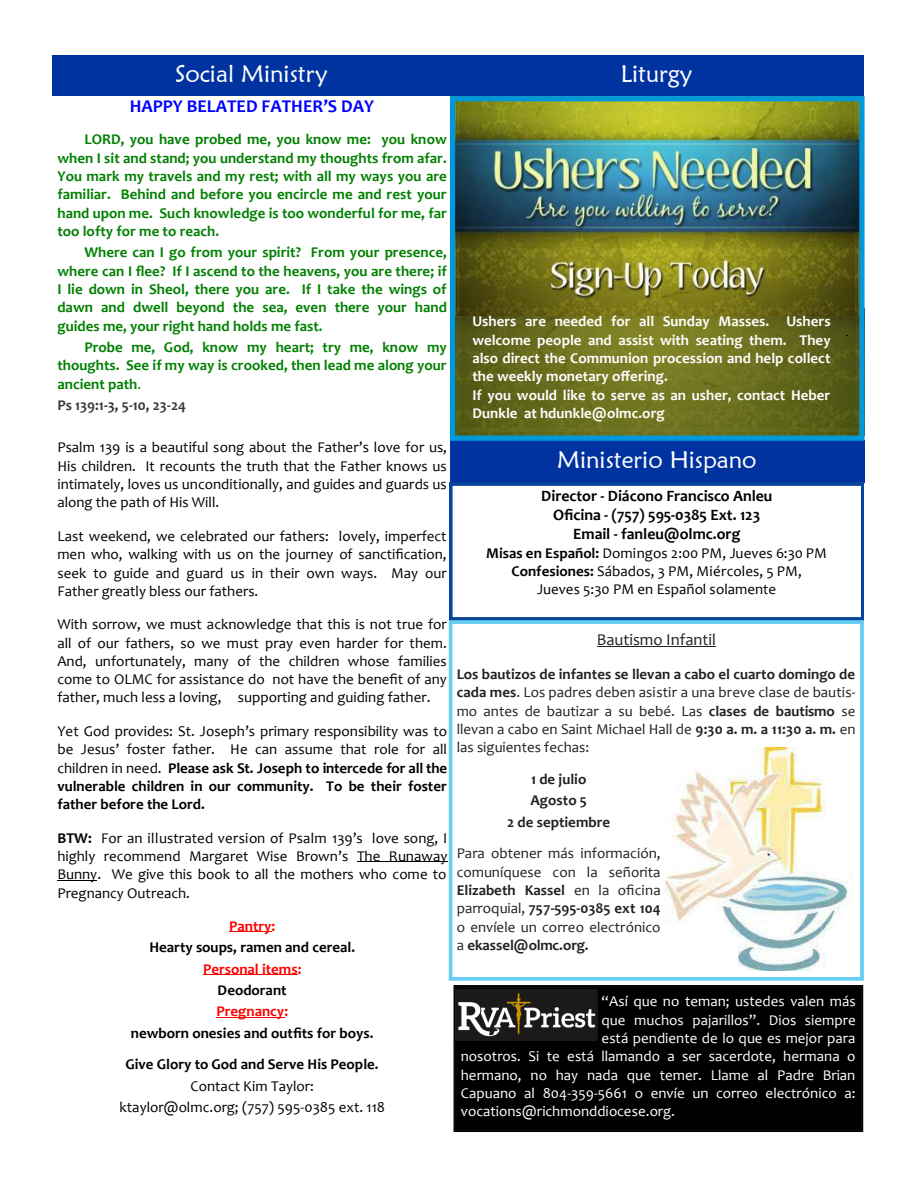
<style>
.page{position:relative;width:918px;height:1188px;background:#fff}
.page>*{position:absolute;margin:0;border:0;box-sizing:border-box;transform-origin:0 0}
.t1{font:24px "Maiandra GD";color:#fff}
.t2{font:700 18px "Candara";color:#00f}
.t3{font:16.5px "Candara";color:#202124}
.t4{font:700 15.9px "Candara";color:#000}
.t5{font:15px/18.3px "Candara";color:#000;text-align:justify}
.t6{font:700 15px/18.3px "Candara";color:#008000;text-align:justify}
.t7{font:15px/18.3px "Candara";color:#202124;text-align:justify}
.t8{font:15px "Candara";color:#fff}
.t9{font:700 15px/18.3px "Candara";color:#fff;text-align:justify}
.t10{font:700 15px "Candara";color:#000}
.t11{font:700 15px "Candara";color:#f00}
.t12{font:700 15px "Candara";color:#202124}
.t13{font:700 15px "Candara";color:#363936}
.s1{font-weight:400}
.s2{font-weight:700}
</style>
<div class="page">
<div style="left:53px;top:55px;width:398px;height:41px;background:#0033a0"></div>
<div style="left:450px;top:440px;width:414px;height:43px;background:#0033a0"></div>
<svg style="left:450px;top:483px;width:414px;height:137px"></svg>
<div style="left:455px;top:987px;width:407px;height:144px;background:#000"></div>
<div style="left:454px;top:985px;width:409px;height:147px;border:3px solid #080808"></div>
<div style="left:450px;top:55px;width:414px;height:41px;background:#0033a0"></div>
<img style="left:456px;top:315px;width:403px;height:120px">
<img style="left:456px;top:102px;width:403px;height:213px">
<div style="left:450px;top:96px;width:415px;height:345px;border:5px solid #0098d8"></div>
<img style="left:455px;top:989px;width:142px;height:51px">
<hr style="left:357px;top:862px;width:90px;height:1px;background:#000">
<hr style="left:57px;top:880px;width:40px;height:1px;background:#000">
<hr style="left:229px;top:932px;width:43px;height:1px;background:#f00">
<hr style="left:203px;top:975px;width:95px;height:1px;background:#f00">
<hr style="left:216px;top:1017px;width:68px;height:1px;background:#f00">
<div style="left:449px;top:620px;width:415px;height:361px;border:4px solid #66cef3"></div>
<hr style="left:597px;top:646px;width:119px;height:1px;background:#202124">
<img style="left:665px;top:747px;width:188px;height:223px">
<p class="t1" style="left:175px;top:59px;width:154px">Social Ministry</p>
<p class="t2" style="left:130px;top:99px;width:246px">HAPPY BELATED FATHER’S DAY</p>
<p class="t6" style="left:57px;top:132px;width:391px;text-indent:27px">LORD, you have probed me, you know me: you know when I sit and stand; you understand my thoughts from afar.<br>You mark my travels and my rest; with all my ways you are familiar. Behind and before you encircle me and rest your hand upon me. Such knowledge is too wonderful for me, far too lofty for me to reach.</p>
<p class="t6" style="left:57px;top:245px;width:391px;text-indent:27px">Where can I go from your spirit? From your presence, where can I flee? If I ascend to the heavens, you are there; if I lie down in Sheol, there you are. If I take the wings of dawn and dwell beyond the sea, even there your hand guides me, your right hand holds me fast.</p>
<p class="t6" style="left:57px;top:339px;width:391px;text-indent:27px">Probe me, God, know my heart; try me, know my thoughts. See if my way is crooked, then lead me along your ancient path<span class="s1">.</span></p>
<p class="t13" style="left:57px;top:399px;width:130px">Ps 139:1-3, 5-10, 23-24</p>
<p class="t5" style="left:57px;top:440px;width:391px">Psalm 139 is a beautiful song about the Father’s love for us, His children. It recounts the truth that the Father knows us intimately, loves us unconditionally, and guides and guards us along the path of His Will.</p>
<p class="t5" style="left:57px;top:528px;width:391px">Last weekend, we celebrated our fathers: lovely, imperfect men who, walking with us on the journey of sanctification, seek to guide and guard us in their own ways. May our Father greatly bless our fathers.</p>
<p class="t5" style="left:57px;top:617px;width:391px">With sorrow, we must acknowledge that this is not true for all of our fathers, so we must pray even harder for them.<br>And, unfortunately, many of the children whose families come to OLMC for assistance do not have the benefit of any father, much less a loving, supporting and guiding father.</p>
<p class="t5" style="left:57px;top:723px;width:391px">Yet God provides: St. Joseph’s primary responsibility was to be Jesus’ foster father. He can assume that role for all children in need. <span class="s2">Please ask St. Joseph to intercede for all the vulnerable children in our community. To be their foster father before the Lord.</span></p>
<p class="t5" style="left:57px;top:830px;width:391px"><span class="s2">BTW:</span> For an illustrated version of Psalm 139’s love song, I highly recommend Margaret Wise Brown’s The Runaway Bunny. We give this book to all the mothers who come to Pregnancy Outreach.</p>
<p class="t11" style="left:229px;top:920px;width:48px">Pantry:</p>
<p class="t10" style="left:149px;top:941px;width:207px">Hearty soups, ramen and cereal.</p>
<p class="t11" style="left:203px;top:963px;width:100px">Personal items:</p>
<p class="t10" style="left:218px;top:984px;width:71px">Deodorant</p>
<p class="t11" style="left:216px;top:1006px;width:73px">Pregnancy:</p>
<p class="t10" style="left:131px;top:1027px;width:244px">newborn onesies and outfits for boys.</p>
<p class="t10" style="left:125px;top:1059px;width:255px">Give Glory to God and Serve His People.</p>
<p class="t5" style="left:191px;top:1078px;width:125px">Contact Kim Taylor:</p>
<p class="t5" style="left:120px;top:1099px;width:267px">ktaylor@olmc.org; (757) 595-0385 ext. 118</p>
<p class="t1" style="left:621px;top:59px;width:73px">Liturgy</p>
<p class="t9" style="left:472px;top:314px;width:360px">Ushers are needed for all Sunday Masses. Ushers welcome people and assist with seating them. They also direct the Communion procession and help collect the weekly monetary offering.</p>
<p class="t9" style="left:472px;top:387px;width:359px">If you would like to serve as an usher, contact Heber<br>Dunkle at hdunkle@olmc.org</p>
<p class="t1" style="left:557px;top:445px;width:201px">Ministerio Hispano</p>
<p class="t4" style="left:541px;top:489px;width:233px">Director - Diácono Francisco Anleu</p>
<p class="t4" style="left:553px;top:509px;width:209px">Oficina - (757) 595-0385 Ext. 123</p>
<p class="t4" style="left:573px;top:528px;width:169px">Email - fanleu@olmc.org</p>
<p class="t5" style="left:486px;top:545px;width:342px"><span class="s2">Misas en Español:</span> Domingos 2:00 PM, Jueves 6:30 PM</p>
<p class="t5" style="left:511px;top:563px;width:292px"><span class="s2">Confesiones:</span> Sábados, 3 PM, Miércoles, 5 PM,</p>
<p class="t5" style="left:537px;top:582px;width:241px">Jueves 5:30 PM en Español solamente</p>
<p class="t3" style="left:597px;top:633px;width:121px">Bautismo Infantil</p>
<p class="t7" style="left:457px;top:667px;width:400px"><span class="s2">Los bautizos de infantes se llevan a cabo el cuarto domingo de cada mes</span>. Los padres deben asistir a una breve clase de bautis&shy;mo antes de bautizar a su bebé. Las <span class="s2">clases de bautismo</span> se llevan a cabo en Saint Michael Hall de <span class="s2">9:30 a. m. a 11:30 a. m.</span> en las siguientes fechas:</p>
<p class="t12" style="left:531px;top:773px;width:57px">1 de julio</p>
<p class="t12" style="left:531px;top:794px;width:58px">Agosto 5</p>
<p class="t12" style="left:507px;top:816px;width:105px">2 de septiembre</p>
<p class="t7" style="left:457px;top:846px;width:206px">Para obtener más información, comuníquese con la señorita <span class="s2">Elizabeth Kassel</span> en la oficina parroquial, <span class="s2">757-595-0385 ext 104 </span>o envíele un correo electrónico a <span class="s2">ekassel@olmc.org.</span></p>
<p class="t8" style="left:602px;top:996px;width:256px">“Así que no teman; ustedes valen más</p>
<p class="t8" style="left:602px;top:1014px;width:256px">que muchos pajarillos”. Dios siempre</p>
<p class="t8" style="left:602px;top:1032px;width:255px">está pendiente de lo que es mejor para</p>
<p class="t8" style="left:461px;top:1050px;width:396px">nosotros. Si te está llamando a ser sacerdote, hermana o</p>
<p class="t8" style="left:461px;top:1069px;width:396px">hermano, no hay nada que temer. Llame al Padre Brian</p>
<p class="t8" style="left:461px;top:1087px;width:396px">Capuano al 804-359-5661 o envíe un correo electrónico a:</p>
<p class="t8" style="left:461px;top:1105px;width:216px">vocations@richmonddiocese.org.</p>
</div>
